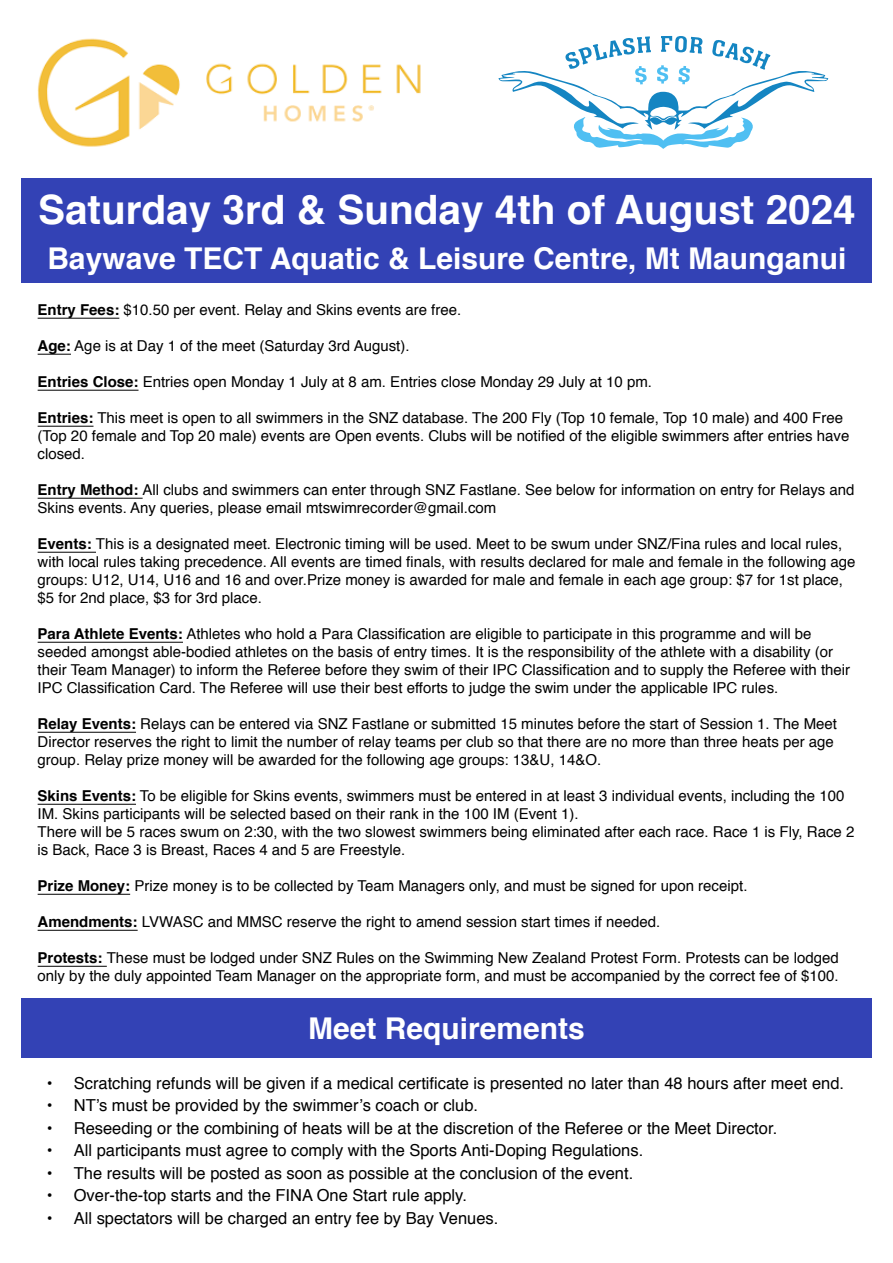
<style>
.page{position:relative;width:893px;height:1263px;background:#fff}
.page>*{position:absolute;margin:0;border:0;box-sizing:border-box;transform-origin:0 0}
.t1{font:700 40.5px "Helvetica";color:#fff}
.t2{font:700 30px "Helvetica";color:#fff}
.t3{font:16.5px "Helvetica";color:#000}
.t4{font:15px/18px "Helvetica";color:#000}
.s1{font-weight:700}
</style>
<div class="page">
<hr style="left:38px;top:318px;width:81px;height:1px;background:#000">
<hr style="left:38px;top:354px;width:33px;height:1px;background:#000">
<hr style="left:38px;top:390px;width:101px;height:1px;background:#000">
<hr style="left:38px;top:426px;width:55px;height:1px;background:#000">
<hr style="left:38px;top:498px;width:105px;height:1px;background:#000">
<hr style="left:38px;top:552px;width:58px;height:1px;background:#000">
<hr style="left:38px;top:642px;width:145px;height:1px;background:#000">
<hr style="left:38px;top:732px;width:98px;height:1px;background:#000">
<hr style="left:38px;top:804px;width:98px;height:1px;background:#000">
<hr style="left:38px;top:894px;width:92px;height:1px;background:#000">
<hr style="left:38px;top:930px;width:100px;height:1px;background:#000">
<hr style="left:38px;top:966px;width:69px;height:1px;background:#000">
<img style="left:37px;top:38px;width:384px;height:109px">
<div style="left:21px;top:178px;width:851px;height:105px;background:#3342b5"></div>
<div style="left:21px;top:998px;width:851px;height:59px;background:#3342b5"></div>
<svg style="left:498px;top:36px;width:330px;height:113px"></svg>
<h1 class="t1" style="left:38px;top:177px;width:819px">Saturday 3rd &amp; Sunday 4th of August 2024</h1>
<h2 class="t2" style="left:47px;top:234px;width:801px">Baywave TECT Aquatic &amp; Leisure Centre, Mt Maunganui</h2>
<p class="t4" style="left:38px;top:301px;width:425px"><span class="s1">Entry Fees:</span> $10.50 per event. Relay and Skins events are free.</p>
<p class="t4" style="left:38px;top:337px;width:373px"><span class="s1">Age:</span> Age is at Day 1 of the meet (Saturday 3rd August).</p>
<p class="t4" style="left:38px;top:373px;width:616px"><span class="s1">Entries Close:</span> Entries open Monday 1 July at 8 am. Entries close Monday 29 July at 10 pm.</p>
<p class="t4" style="left:38px;top:409px;width:813px"><span class="s1">Entries:</span> This meet is open to all swimmers in the SNZ database. The 200 Fly (Top 10 female, Top 10 male) and 400 Free (Top 20 female and Top 20 male) events are Open events. Clubs will be notified of the eligible swimmers after entries have closed.</p>
<p class="t4" style="left:38px;top:481px;width:818px"><span class="s1">Entry Method:</span> All clubs and swimmers can enter through SNZ Fastlane. See below for information on entry for Relays and<br>Skins events. Any queries, please email mtswimrecorder@gmail.com</p>
<p class="t4" style="left:38px;top:535px;width:819px"><span class="s1">Events:</span> This is a designated meet. Electronic timing will be used. Meet to be swum under SNZ/Fina rules and local rules, with local rules taking precedence. All events are timed finals, with results declared for male and female in the following age groups: U12, U14, U16 and 16 and over.Prize money is awarded for male and female in each age group: $7 for 1st place, $5 for 2nd place, $3 for 3rd place.</p>
<p class="t4" style="left:38px;top:625px;width:814px"><span class="s1">Para Athlete Events:</span> Athletes who hold a Para Classification are eligible to participate in this programme and will be seeded amongst able-bodied athletes on the basis of entry times. It is the responsibility of the athlete with a disability (or their Team Manager) to inform the Referee before they swim of their IPC Classification and to supply the Referee with their IPC Classification Card. The Referee will use their best efforts to judge the swim under the applicable IPC rules.</p>
<p class="t4" style="left:38px;top:715px;width:801px"><span class="s1">Relay Events:</span> Relays can be entered via SNZ Fastlane or submitted 15 minutes before the start of Session 1. The Meet<br>Director reserves the right to limit the number of relay teams per club so that there are no more than three heats per age group. Relay prize money will be awarded for the following age groups: 13&amp;U, 14&amp;O.</p>
<p class="t4" style="left:38px;top:787px;width:818px"><span class="s1">Skins Events:</span> To be eligible for Skins events, swimmers must be entered in at least 3 individual events, including the 100<br>IM. Skins participants will be selected based on their rank in the 100 IM (Event 1).<br>There will be 5 races swum on 2:30, with the two slowest swimmers being eliminated after each race. Race 1 is Fly, Race 2 is Back, Race 3 is Breast, Races 4 and 5 are Freestyle.</p>
<p class="t4" style="left:38px;top:877px;width:711px"><span class="s1">Prize Money:</span> Prize money is to be collected by Team Managers only, and must be signed for upon receipt.</p>
<p class="t4" style="left:38px;top:913px;width:624px"><span class="s1">Amendments:</span> LVWASC and MMSC reserve the right to amend session start times if needed.</p>
<p class="t4" style="left:38px;top:949px;width:803px"><span class="s1">Protests:</span> These must be lodged under SNZ Rules on the Swimming New Zealand Protest Form. Protests can be lodged only by the duly appointed Team Manager on the appropriate form, and must be accompanied by the correct fee of $100.</p>
<h2 class="t2" style="left:308px;top:1004px;width:278px">Meet Requirements</h2>
<p class="t3" style="left:47px;top:1070px;width:799px">• Scratching refunds will be given if a medical certificate is presented no later than 48 hours after meet end.</p>
<p class="t3" style="left:47px;top:1093px;width:433px">• NT’s must be provided by the swimmer’s coach or club.</p>
<p class="t3" style="left:47px;top:1115px;width:732px">• Reseeding or the combining of heats will be at the discretion of the Referee or the Meet Director.</p>
<p class="t3" style="left:47px;top:1138px;width:598px">• All participants must agree to comply with the Sports Anti-Doping Regulations.</p>
<p class="t3" style="left:47px;top:1160px;width:588px">• The results will be posted as soon as possible at the conclusion of the event.</p>
<p class="t3" style="left:47px;top:1183px;width:422px">• Over-the-top starts and the FINA One Start rule apply.</p>
<p class="t3" style="left:47px;top:1205px;width:453px">• All spectators will be charged an entry fee by Bay Venues.</p>
</div>
